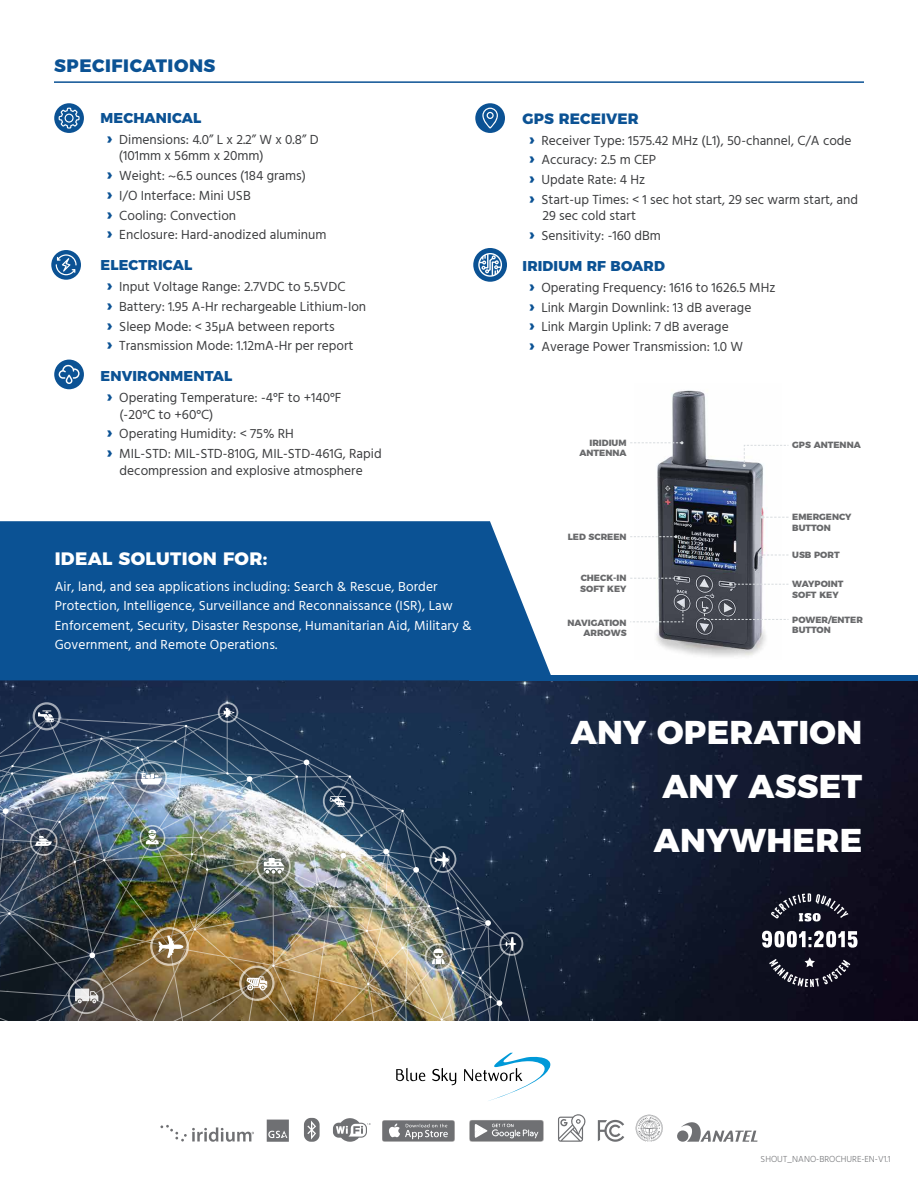
<style>
.page{position:relative;width:918px;height:1188px;background:#fff}
.page>*{position:absolute;margin:0;border:0;box-sizing:border-box;transform-origin:0 0}
.t1{font:800 33px/54px "Montserrat";letter-spacing:.01em;color:#fff;text-align:justify}
.t2{font:800 18px "Montserrat";letter-spacing:.02em;color:#fff}
.t3{font:800 18px "Montserrat";letter-spacing:.03em;color:#0b5294}
.t4{font:800 15px "Montserrat";letter-spacing:.01em;color:#0b5294}
.t5{font:800 14.25px "Montserrat";letter-spacing:.01em;color:#0b5294}
.t6{font:13.5px/19.8px "Hind";color:#3d3e40}
.t7{font:13.5px/19.5px "Hind";letter-spacing:.01em;color:#fff}
.t8{font:800 9px/10.5px "Montserrat";color:#68696b}
.t9{font:300 9px "Hind";color:#77787b}
.s1{font-family:"Montserrat";font-weight:800;font-size:16.5px;color:#0b5294}
</style>
<div class="page">
<img style="left:656px;top:390px;width:110px;height:267px">
<img style="left:0;top:680px;width:918px;height:341px">
<img style="left:0;top:702px;width:543px;height:319px">
<div style="left:0;top:521px;width:551px;height:159px;background:#0b5294"></div>
<svg style="left:762px;top:931px;width:96px;height:17px"></svg>
<svg style="left:771px;top:893px;width:77px;height:29px;background:#3a3b47"></svg>
<svg style="left:769px;top:957px;width:81px;height:30px;background:#31303e"></svg>
<svg style="left:396px;top:1068px;width:29px;height:13px"></svg>
<svg style="left:432px;top:1068px;width:24px;height:17px"></svg>
<svg style="left:464px;top:1053px;width:87px;height:48px"></svg>
<svg style="left:160px;top:1125px;width:94px;height:17px"></svg>
<svg style="left:267px;top:1120px;width:22px;height:22px"></svg>
<svg style="left:304px;top:1118px;width:16px;height:24px"></svg>
<svg style="left:333px;top:1118px;width:37px;height:24px"></svg>
<svg style="left:558px;top:1114px;width:28px;height:28px"></svg>
<svg style="left:598px;top:1120px;width:26px;height:22px"></svg>
<svg style="left:636px;top:1115px;width:27px;height:27px"></svg>
<svg style="left:677px;top:1122px;width:81px;height:20px"></svg>
<svg style="left:382px;top:1120px;width:73px;height:22px;background:#8b8c8e"></svg>
<svg style="left:469px;top:1120px;width:75px;height:22px;background:#8a8b8d"></svg>
<hr style="left:54px;top:81px;width:810px;height:2px;background:#0b5294">
<div style="left:470px;top:675px;width:448px;height:5px;background:#0b5294"></div>
<svg style="left:54px;top:103px;width:30px;height:30px"></svg>
<svg style="left:59px;top:108px;width:21px;height:21px"></svg>
<div style="left:473px;top:248px;width:34px;height:34px;background:#0b5294;border-radius:50%"></div>
<svg style="left:478px;top:253px;width:24px;height:24px"></svg>
<div style="left:475px;top:103px;width:30px;height:30px;background:#0b5294;border-radius:50%"></div>
<svg style="left:482px;top:108px;width:16px;height:21px"></svg>
<svg style="left:51px;top:250px;width:30px;height:30px"></svg>
<svg style="left:56px;top:254px;width:21px;height:21px"></svg>
<div style="left:54px;top:360px;width:30px;height:29px;background:#0b5294;border-radius:50%"></div>
<svg style="left:58px;top:365px;width:22px;height:19px"></svg>
<svg style="left:630px;top:441px;width:53px;height:3px"></svg>
<svg style="left:630px;top:535px;width:47px;height:3px"></svg>
<svg style="left:761px;top:516px;width:28px;height:3px"></svg>
<svg style="left:758px;top:554px;width:30px;height:2px"></svg>
<svg style="left:729px;top:583px;width:60px;height:3px"></svg>
<svg style="left:703px;top:609px;width:86px;height:11px"></svg>
<svg style="left:630px;top:577px;width:50px;height:3px"></svg>
<svg style="left:630px;top:603px;width:54px;height:20px"></svg>
<svg style="left:743px;top:445px;width:46px;height:22px"></svg>
<h2 class="t3" style="left:54px;top:51px;width:163px">SPECIFICATIONS</h2>
<p class="t5" style="left:100px;top:106px;width:102px">MECHANICAL</p>
<p class="t6" style="left:119px;top:132px;width:201px;line-height:16.5px;text-indent:-12px"><span class="s1">›</span> Dimensions: 4.0” L x 2.2” W x 0.8” D (101mm x 56mm x 20mm)</p>
<p class="t6" style="left:107px;top:167px;width:221px"><span class="s1">›</span> Weight: ~6.5 ounces (184 grams)<br><span class="s1">›</span> I/O Interface: Mini USB<br><span class="s1">›</span> Cooling: Convection<br><span class="s1">›</span> Enclosure: Hard-anodized aluminum</p>
<p class="t5" style="left:100px;top:253px;width:93px">ELECTRICAL</p>
<p class="t6" style="left:107px;top:278px;width:260px"><span class="s1">›</span> Input Voltage Range: 2.7VDC to 5.5VDC<br><span class="s1">›</span> Battery: 1.95 A-Hr rechargeable Lithium-Ion <span class="s1">›</span> Sleep Mode: &lt; 35µA between reports<br><span class="s1">›</span> Transmission Mode: 1.12mA-Hr per report</p>
<p class="t5" style="left:100px;top:364px;width:133px">ENVIRONMENTAL</p>
<p class="t6" style="left:119px;top:390px;width:224px;line-height:16.5px;text-indent:-12px"><span class="s1">›</span> Operating Temperature: -4°F to +140°F (-20°C to +60°C)</p>
<p class="t6" style="left:107px;top:425px;width:276px"><span class="s1">›</span> Operating Humidity: &lt; 75% RH<br><span class="s1">›</span> MIL-STD: MIL-STD-810G, MIL-STD-461G, Rapid</p>
<p class="t6" style="left:120px;top:461px;width:245px">decompression and explosive atmosphere</p>
<h2 class="t2" style="left:55px;top:543px;width:214px">IDEAL SOLUTION FOR:</h2>
<p class="t7" style="left:55px;top:577px;width:419px">Air, land, and sea applications including: Search &amp; Rescue, Border Protection, Intelligence, Surveillance and Reconnaissance (ISR), Law Enforcement, Security, Disaster Response, Humanitarian Aid, Military &amp; Government, and Remote Operations.</p>
<p class="t4" style="left:523px;top:106px;width:118px">GPS RECEIVER</p>
<p class="t6" style="left:529px;top:131px;width:330px"><span class="s1">›</span> Receiver Type: 1575.42 MHz (L1), 50-channel, C/A code <span class="s1">›</span> Accuracy: 2.5 m CEP<br><span class="s1">›</span> Update Rate: 4 Hz<br><span class="s1">›</span> Start-up Times: &lt; 1 sec hot start, 29 sec warm start, and</p>
<p class="t6" style="left:529px;top:207px;width:133px;text-indent:13px">29 sec cold start<br><span class="s1">›</span> Sensitivity: -160 dBm</p>
<p class="t5" style="left:523px;top:254px;width:144px">IRIDIUM RF BOARD</p>
<p class="t6" style="left:529px;top:278px;width:248px"><span class="s1">›</span> Operating Frequency: 1616 to 1626.5 MHz <span class="s1">›</span> Link Margin Downlink: 13 dB average<br><span class="s1">›</span> Link Margin Uplink: 7 dB average<br><span class="s1">›</span> Average Power Transmission: 1.0 W</p>
<p class="t8" style="left:579px;top:437px;width:49px;text-align:right">IRIDIUM<br>ANTENNA</p>
<p class="t8" style="left:792px;top:439px;width:70px">GPS ANTENNA</p>
<p class="t8" style="left:568px;top:531px;width:60px">LED SCREEN</p>
<p class="t8" style="left:580px;top:572px;width:48px">CHECK-IN<br>SOFT KEY</p>
<p class="t8" style="left:567px;top:616px;width:61px;text-align:right">NAVIGATION<br>ARROWS</p>
<p class="t8" style="left:792px;top:511px;width:61px">EMERGENCY<br>BUTTON</p>
<p class="t8" style="left:792px;top:549px;width:49px">USB PORT</p>
<p class="t8" style="left:792px;top:578px;width:53px">WAYPOINT<br>SOFT KEY</p>
<p class="t8" style="left:792px;top:614px;width:72px">POWER/ENTER<br>BUTTON</p>
<h1 class="t1" style="left:654px;top:702px;width:210px;text-indent:-83px">ANY OPERATION ANY ASSET ANYWHERE</h1>
<p class="t9" style="left:761px;top:1153px;width:131px">SHOUT_NANO-BROCHURE-EN-V1.1</p>
</div>
